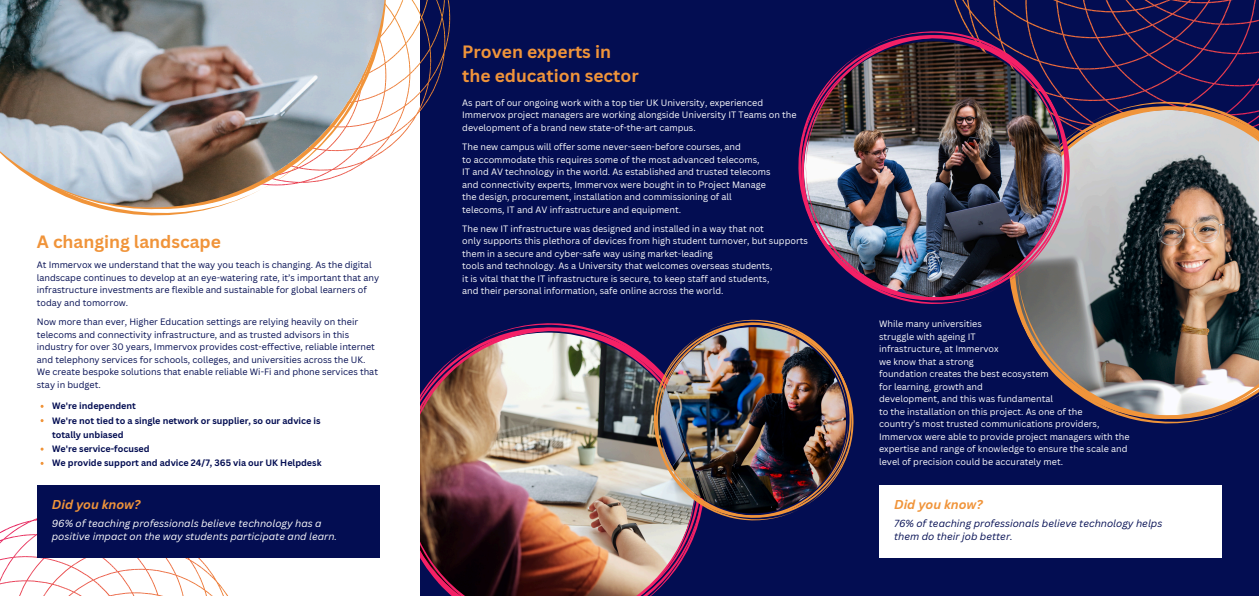
<style>
.page{position:relative;width:1259px;height:596px;background:#fff}
.page>*{position:absolute;margin:0;border:0;box-sizing:border-box;transform-origin:0 0}
.t1{font:700 17.4px/24px "Canva Sans";color:#f0943a}
.t2{font:italic 700 12.5px "Canva Sans";color:#f0943a}
.t3{font:italic 10px/13.5px "Canva Sans";color:#fff}
.t4{font:italic 10px/13.5px "Canva Sans";color:#030d52}
.t5{font:9px/12.5px "Canva Sans";color:#fff}
.t6{font:9px/12.5px "Canva Sans";color:#030d52}
.t7{font:700 9px/14.2px "Canva Sans";color:#030d52}
</style>
<div class="page">
<div style="left:839px;top:0;width:419px;height:595px;background:#030d52"></div>
<div style="left:420px;top:0;width:419px;height:595px;background:#030d52"></div>
<div style="left:879px;top:485px;width:342px;height:72px;background:#fff"></div>
<img style="left:420px;top:326px;width:278px;height:269px">
<img style="left:1017px;top:105px;width:241px;height:319px">
<img style="left:800px;top:34px;width:270px;height:279px">
<svg style="left:653px;top:319px;width:121px;height:199px"></svg>
<img style="left:655px;top:322px;width:199px;height:205px">
<div style="left:37px;top:485px;width:342px;height:72px;background:#030d52"></div>
<svg style="left:95px;top:4px;width:292px;height:212px"></svg>
<img style="left:0;top:0;width:386px;height:207px">
<p class="t1" style="left:37px;top:229px;width:186px">A changing landscape</p>
<p class="t6" style="left:37px;top:258px;width:344px">At Immervox we understand that the way you teach is changing. As the digital landscape continues to develop at an eye-watering rate, it’s important that any infrastructure investments are flexible and sustainable for global learners of today and tomorrow.</p>
<p class="t6" style="left:37px;top:315px;width:343px">Now more than ever, Higher Education settings are relying heavily on their telecoms and connectivity infrastructure, and as trusted advisors in this industry for over 30 years, Immervox provides cost-effective, reliable internet and telephony services for schools, colleges, and universities across the UK.<br>We create bespoke solutions that enable reliable Wi-Fi and phone services that stay in budget.</p>
<p class="t7" style="left:52px;top:398px;width:85px">We're independent</p>
<p class="t7" style="left:52px;top:413px;width:270px">We're not tied to a single network or supplier, so our advice is totally unbiased</p>
<p class="t7" style="left:52px;top:441px;width:99px">We're service-focused</p>
<p class="t7" style="left:52px;top:455px;width:271px">We provide support and advice 24/7, 365 via our UK Helpdesk</p>
<p class="t2" style="left:52px;top:495px;width:90px">Did you know?</p>
<p class="t3" style="left:52px;top:516px;width:287px">96% of teaching professionals believe technology has a positive impact on the way students participate and learn.</p>
<h3 class="t1" style="left:462px;top:40px;width:178px">Proven experts in the education sector</h3>
<h1 class="t5" style="left:462px;top:96px;width:336px">As part of our ongoing work with a top tier UK University, experienced<br>Immervox project managers are working alongside University IT Teams on the development of a brand new state-of-the-art campus.</h1>
<p class="t5" style="left:462px;top:140px;width:280px">The new campus will offer some never-seen-before courses, and</p>
<p class="t5" style="left:462px;top:153px;width:299px">to accommodate this requires some of the most advanced telecoms,</p>
<p class="t5" style="left:462px;top:165px;width:310px">IT and AV technology in the world. As established and trusted telecoms</p>
<p class="t5" style="left:462px;top:178px;width:305px">and connectivity experts, Immervox were bought in to Project Manage</p>
<p class="t5" style="left:462px;top:190px;width:271px">the design, procurement, installation and commissioning of all</p>
<p class="t5" style="left:462px;top:203px;width:220px">telecoms, IT and AV infrastructure and equipment.</p>
<p class="t5" style="left:462px;top:222px;width:303px">The new IT infrastructure was designed and installed in a way that not</p>
<h1 class="t5" style="left:462px;top:234px;width:347px">only supports this plethora of devices from high student turnover, but supports them in a secure and cyber-safe way using market-leading</h1>
<p class="t5" style="left:462px;top:259px;width:312px">tools and technology. As a University that welcomes overseas students,</p>
<p class="t5" style="left:462px;top:272px;width:309px">it is vital that the IT infrastructure is secure, to keep staff and students,</p>
<p class="t5" style="left:462px;top:284px;width:263px">and their personal information, safe online across the world.</p>
<p class="t5" style="left:879px;top:317px;width:104px">While many universities</p>
<p class="t5" style="left:879px;top:330px;width:98px">struggle with ageing IT</p>
<p class="t5" style="left:879px;top:342px;width:121px">infrastructure, at Immervox</p>
<p class="t5" style="left:879px;top:355px;width:96px">we know that a strong</p>
<p class="t5" style="left:879px;top:367px;width:171px">foundation creates the best ecosystem</p>
<p class="t5" style="left:879px;top:380px;width:105px">for learning, growth and</p>
<p class="t5" style="left:879px;top:392px;width:175px">development, and this was fundamental</p>
<p class="t5" style="left:879px;top:405px;width:205px">to the installation on this project. As one of the</p>
<p class="t5" style="left:879px;top:417px;width:222px">country’s most trusted communications providers,</p>
<p class="t5" style="left:879px;top:430px;width:252px">Immervox were able to provide project managers with the expertise and range of knowledge to ensure the scale and level of precision could be accurately met.</p>
<h2 class="t2" style="left:894px;top:495px;width:90px">Did you know?</h2>
<p class="t4" style="left:894px;top:516px;width:270px">76% of teaching professionals believe technology helps them do their job better.</p>
</div>
